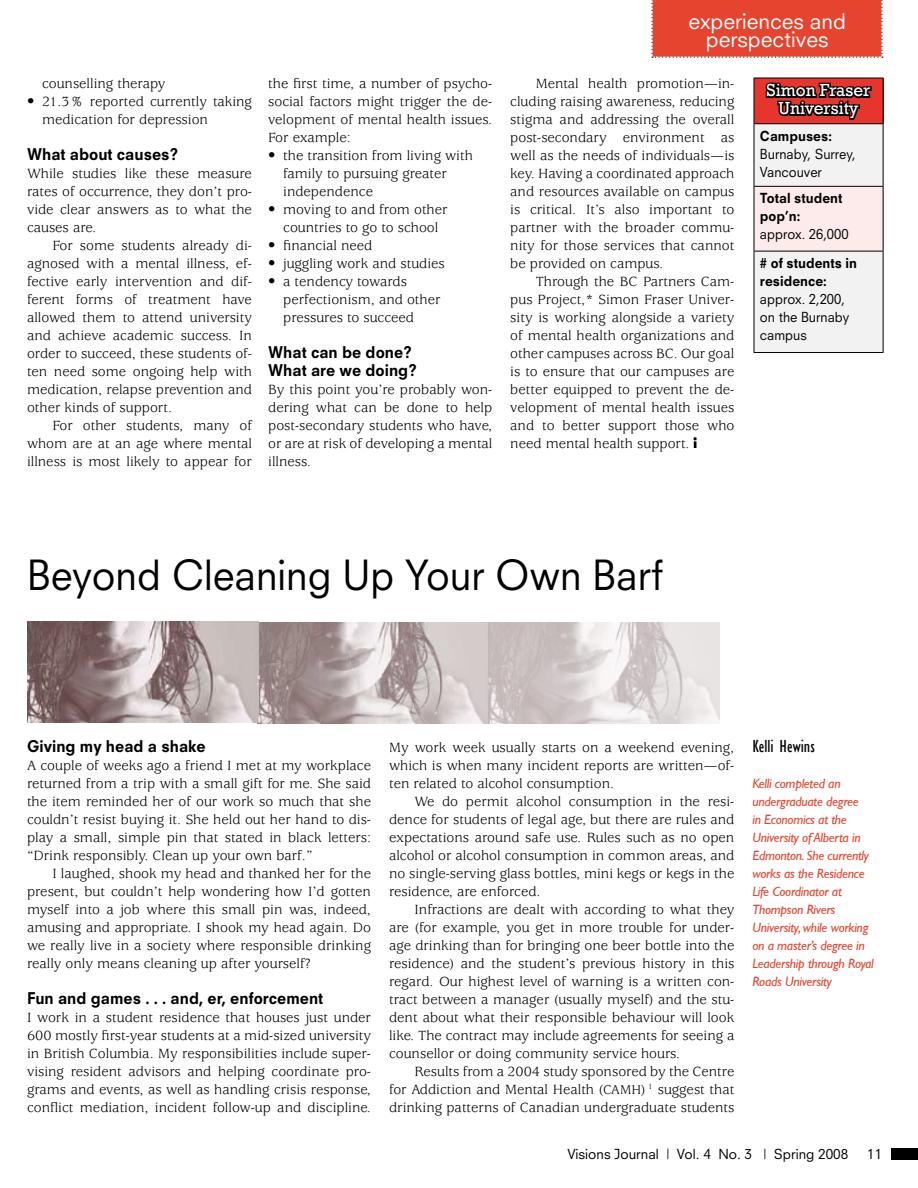
<style>
.page{position:relative;width:918px;height:1188px;background:#fff}
.page>*{position:absolute;margin:0;border:0;box-sizing:border-box;transform-origin:0 0}
.t1{font:40.5px "Neuzeit S";color:#000;scale:.96 1}
.t2{font:21px/18px "Neuzeit S";color:#fff;text-align:center}
.t3{font:18px/18px "Rockwell";color:#fff;text-align:center;scale:.96 1}
.t4{font:condensed 18px "Gill Sans";color:#000}
.t5{font:800 15.75px/18px "Neuzeit S";color:#000;scale:.96 1}
.t6{font:14.7px/18px "Usherwood";color:#000;text-align:justify}
.t7{font:italic 13.5px/18px "Gill Sans";letter-spacing:-.02em;color:#e6442e}
.t8{font:13.5px/18px "Neuzeit S";color:#000;scale:.96 1}
.t9{font:800 13.5px/18px "Neuzeit S";color:#000;scale:.96 1}
.t10{font:13.5px "Neuzeit S";color:#000}
.s1{font-size:13.95px}
</style>
<div class="page">
<div style="left:651px;top:0;width:232px;height:58px;background:#e6442e"></div>
<div style="left:891px;top:1148px;width:27px;height:12px;background:#000"></div>
<svg style="left:693px;top:437px;width:4px;height:11px"></svg>
<div style="left:754px;top:78px;width:129px;height:46px;background:#e5352c"></div>
<hr style="left:754px;top:78px;width:129px;height:1px;background:#000">
<hr style="left:754px;top:78px;width:1px;height:45px;background:#000">
<hr style="left:883px;top:78px;width:1px;height:45px;background:#000">
<hr style="left:883px;top:187px;width:1px;height:64px;background:#000">
<hr style="left:883px;top:251px;width:1px;height:101px;background:#000">
<hr style="left:883px;top:124px;width:1px;height:62px;background:#000">
<svg style="left:754px;top:80px;width:129px;height:273px"></svg>
<img style="left:27px;top:622px;width:693px;height:101px">
<p class="t6" style="left:42px;top:75px;width:212px;text-align:left">counselling therapy<br>21.3% reported currently taking medication for depression</p>
<p class="t5" style="left:27px;top:145px;width:159px">What about causes?</p>
<p class="t6" style="left:27px;top:165px;width:227px">While studies like these measure rates of occurrence, they don’t pro&shy;vide clear answers as to what the causes are.</p>
<p class="t6" style="left:27px;top:237px;width:227px;text-indent:26px">For some students already di&shy;agnosed with a mental illness, ef&shy;fective early intervention and dif&shy;ferent forms of treatment have allowed them to attend university and achieve academic success. In order to succeed, these students of&shy;ten need some ongoing help with medication, relapse prevention and other kinds of support.</p>
<p class="t6" style="left:27px;top:417px;width:227px;text-indent:26px">For other students, many of whom are at an age where mental illness is most likely to appear for</p>
<p class="t6" style="left:27px;top:93px;width:9px">•</p>
<p class="t6" style="left:268px;top:75px;width:226px">the first time, a number of psycho&shy;social factors might trigger the de&shy;velopment of mental health issues.<br>For example:</p>
<p class="t6" style="left:283px;top:147px;width:191px;text-align:left">the transition from living with family to pursuing greater independence<br>moving to and from other countries to go to school financial need<br>juggling work and studies<br>a tendency towards perfectionism, and other pressures to succeed</p>
<p class="t5" style="left:268px;top:343px;width:156px">What can be done?<br>What are we doing?</p>
<p class="t6" style="left:268px;top:381px;width:226px">By this point you’re probably won&shy;dering what can be done to help post-secondary students who have, or are at risk of developing a mental illness.</p>
<p class="t6" style="left:268px;top:147px;width:9px">•</p>
<p class="t6" style="left:268px;top:201px;width:9px">•</p>
<p class="t6" style="left:268px;top:237px;width:9px">• • •</p>
<h2 class="t2" style="left:688px;top:12px;width:159px">experiences and perspectives</h2>
<p class="t6" style="left:510px;top:75px;width:226px;text-indent:26px">Mental health promotion—in&shy;cluding raising awareness, reducing stigma and addressing the overall post-secondary environment as well as the needs of individuals—is key. Having a coordinated approach and resources available on campus is critical. It’s also important to partner with the broader commu&shy;nity for those services that cannot be provided on campus.</p>
<p class="t6" style="left:510px;top:273px;width:226px;text-indent:26px">Through the BC Partners Cam&shy;pus Project,* Simon Fraser Univer&shy;sity is working alongside a variety of mental health organizations and other campuses across BC. Our goal is to ensure that our campuses are better equipped to prevent the de&shy;velopment of mental health issues and to better support those who need mental health support.</p>
<p class="t3" style="left:767px;top:82px;width:110px">Simon Fraser<br>University</p>
<p class="t9" style="left:760px;top:127px;width:76px">Campuses:</p>
<p class="t8" style="left:760px;top:145px;width:101px">Burnaby, Surrey,<br>Vancouver</p>
<p class="t9" style="left:760px;top:189px;width:87px">Total student pop’n:</p>
<p class="t8" style="left:760px;top:225px;width:94px">approx. 26,000</p>
<p class="t9" style="left:760px;top:254px;width:103px"># of students in residence:</p>
<p class="t8" style="left:760px;top:290px;width:95px">approx. 2,200, on the Burnaby campus</p>
<h1 class="t1" style="left:27px;top:551px;width:665px">Beyond Cleaning Up Your Own Barf</h1>
<p class="t5" style="left:27px;top:737px;width:188px">Giving my head a shake</p>
<p class="t6" style="left:27px;top:757px;width:346px">A couple of weeks ago a friend I met at my workplace returned from a trip with a small gift for me. She said the item reminded her of our work so much that she couldn’t resist buying it. She held out her hand to dis&shy;play a small, simple pin that stated in black letters: “Drink responsibly. Clean up your own barf.”</p>
<p class="t6" style="left:27px;top:865px;width:346px;text-indent:26px">I laughed, shook my head and thanked her for the present, but couldn’t help wondering how I’d gotten myself into a job where this small pin was, indeed, amusing and appropriate. I shook my head again. Do we really live in a society where responsible drinking really only means cleaning up after yourself?</p>
<p class="t5" style="left:27px;top:989px;width:310px">Fun and games . . . and, er, enforcement</p>
<p class="t6" style="left:27px;top:1009px;width:346px">I work in a student residence that houses just under 600 mostly first-year students at a mid-sized university in British Columbia. My responsibilities include super&shy;vising resident advisors and helping coordinate pro&shy;grams and events, as well as handling crisis response, conflict mediation, incident follow-up and discipline.</p>
<p class="t6" style="left:389px;top:739px;width:347px">My work week usually starts on a weekend evening, which is when many incident reports are written—of&shy;ten related to alcohol consumption.</p>
<p class="t6" style="left:389px;top:793px;width:347px;text-indent:26px">We do permit alcohol consumption in the resi&shy;dence for students of legal age, but there are rules and expectations around safe use. Rules such as no open alcohol or alcohol consumption in common areas, and no single-serving glass bottles, mini kegs or kegs in the residence, are enforced.</p>
<p class="t6" style="left:389px;top:901px;width:347px;text-indent:26px">Infractions are dealt with according to what they are (for example, you get in more trouble for under&shy;age drinking than for bringing one beer bottle into the residence) and the student’s previous history in this regard. Our highest level of warning is a written con&shy;tract between a manager (usually myself) and the stu&shy;dent about what their responsible behaviour will look like. The contract may include agreements for seeing a counsellor or doing community service hours.</p>
<p class="t6" style="left:389px;top:1063px;width:347px;text-indent:26px">Results from a 2004 study sponsored by the Centre for Addiction and Mental Health (<span class="s1">CAMH</span>) <sup>1</sup> suggest that drinking patterns of Canadian undergraduate students</p>
<p class="t4" style="left:752px;top:736px;width:64px">Kelli Hewins</p>
<p class="t7" style="left:752px;top:775px;width:123px">Kelli completed an undergraduate degree<br>in Economics at the<br>University of Alberta in<br>Edmonton. She currently works as the Residence<br>Life Coordinator at<br>Thompson Rivers<br>University, while working on a master’s degree in<br>Leadership through Royal<br>Roads University</p>
<p class="t10" style="left:568px;top:1146px;width:282px">Visions Journal | Vol. 4 No. 3 | Spring 2008</p>
<p class="t10" style="left:867px;top:1146px;width:17px">11</p>
</div>
